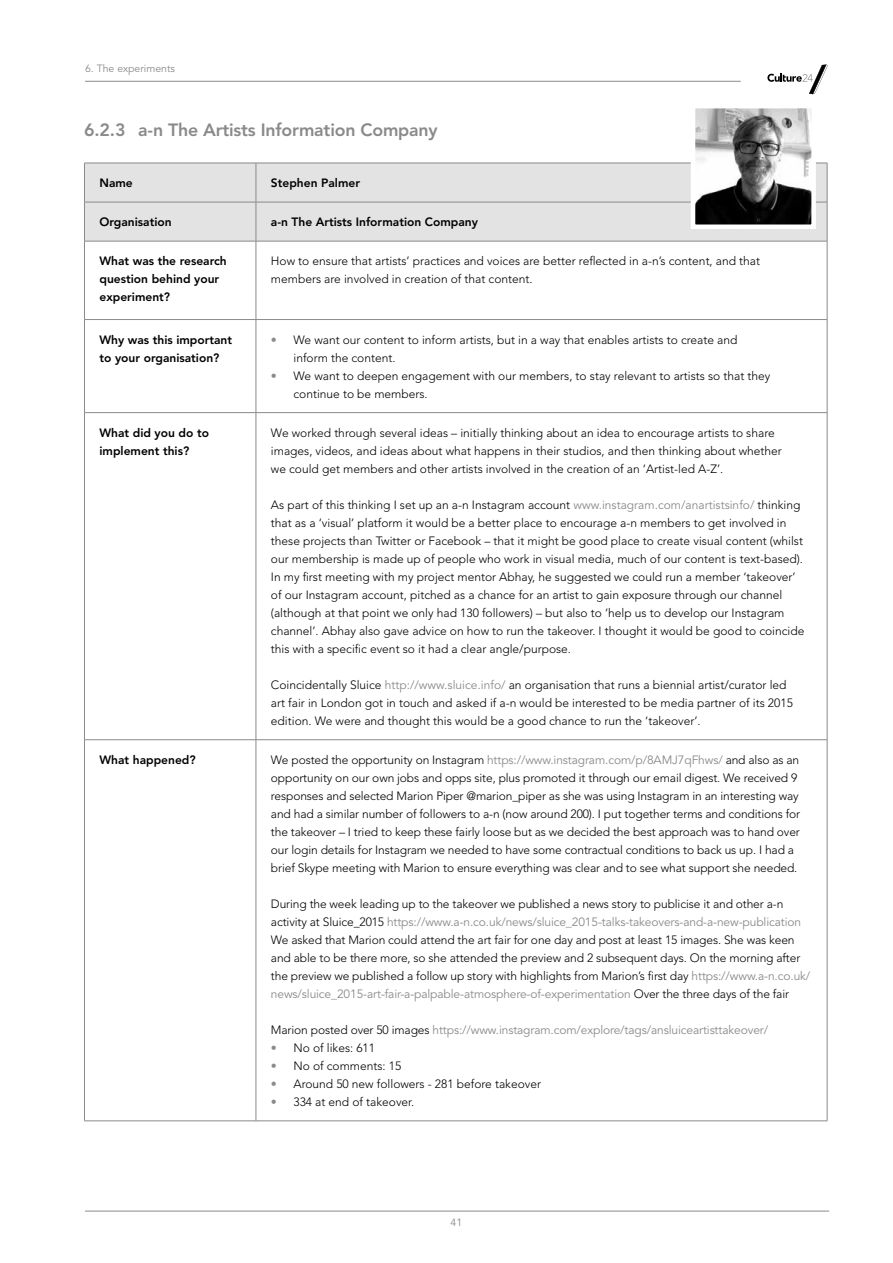
<style>
.page{position:relative;width:893px;height:1263px;background:#fff}
.page>*{position:absolute;margin:0;border:0;box-sizing:border-box;transform-origin:0 0}
.t1{font:800 17.7px "Avenir LT Std";letter-spacing:-.01em;color:#8a8a8a}
.t2{font:300 12px/18px "Avenir LT Std";color:#000}
.t3{font:800 12px/18px "Avenir LT Std";color:#000}
.t4{font:12px "Avenir LT Std";letter-spacing:-.01em;color:#8a8a8a}
.t5{font:10.5px "Avenir LT Std";color:#8a8a8a}
.s1{font-weight:500;color:#8a8a8a}
.s2{font-weight:400;color:#8a8a8a}
.s3{font-weight:300;color:#000}
</style>
<div class="page">
<hr style="left:85px;top:81px;width:656px;height:1px;background:#8a8a8a">
<svg style="left:767px;top:64px;width:61px;height:30px"></svg>
<hr style="left:85px;top:1211px;width:744px;height:1px;background:#8a8a8a">
<div style="left:85px;top:164px;width:742px;height:77px;background:#e3e3e3"></div>
<hr style="left:256px;top:163px;width:1px;height:39px;background:#8a8a8a">
<hr style="left:84px;top:202px;width:172px;height:1px;background:#8a8a8a">
<hr style="left:256px;top:202px;width:571px;height:1px;background:#8a8a8a">
<hr style="left:256px;top:202px;width:1px;height:39px;background:#8a8a8a">
<hr style="left:84px;top:241px;width:172px;height:1px;background:#8a8a8a">
<hr style="left:256px;top:241px;width:571px;height:1px;background:#8a8a8a">
<hr style="left:256px;top:241px;width:1px;height:78px;background:#8a8a8a">
<hr style="left:84px;top:319px;width:172px;height:1px;background:#8a8a8a">
<hr style="left:256px;top:319px;width:571px;height:1px;background:#8a8a8a">
<hr style="left:256px;top:320px;width:1px;height:92px;background:#8a8a8a">
<hr style="left:84px;top:412px;width:172px;height:1px;background:#8a8a8a">
<hr style="left:256px;top:412px;width:571px;height:1px;background:#8a8a8a">
<hr style="left:256px;top:413px;width:1px;height:326px;background:#8a8a8a">
<hr style="left:84px;top:739px;width:172px;height:1px;background:#8a8a8a">
<hr style="left:256px;top:739px;width:571px;height:1px;background:#8a8a8a">
<hr style="left:256px;top:740px;width:1px;height:381px;background:#8a8a8a">
<hr style="left:84px;top:1120px;width:172px;height:1px;background:#8a8a8a">
<hr style="left:256px;top:1120px;width:571px;height:1px;background:#8a8a8a">
<hr style="left:84px;top:163px;width:172px;height:1px;background:#8a8a8a">
<hr style="left:84px;top:163px;width:1px;height:39px;background:#8a8a8a">
<hr style="left:256px;top:163px;width:571px;height:1px;background:#8a8a8a">
<hr style="left:827px;top:163px;width:1px;height:39px;background:#8a8a8a">
<hr style="left:84px;top:202px;width:1px;height:39px;background:#8a8a8a">
<hr style="left:827px;top:202px;width:1px;height:39px;background:#8a8a8a">
<hr style="left:84px;top:241px;width:1px;height:78px;background:#8a8a8a">
<hr style="left:827px;top:241px;width:1px;height:78px;background:#8a8a8a">
<hr style="left:84px;top:320px;width:1px;height:92px;background:#8a8a8a">
<hr style="left:827px;top:320px;width:1px;height:92px;background:#8a8a8a">
<hr style="left:84px;top:413px;width:1px;height:326px;background:#8a8a8a">
<hr style="left:827px;top:413px;width:1px;height:326px;background:#8a8a8a">
<hr style="left:84px;top:740px;width:1px;height:381px;background:#8a8a8a">
<hr style="left:827px;top:740px;width:1px;height:381px;background:#8a8a8a">
<svg style="left:688px;top:108px;width:130px;height:123px"></svg>
<p class="t5" style="left:85px;top:63px;width:92px">6. The experiments</p>
<h1 class="t1" style="left:84px;top:119px;width:355px">6.2.3 a-n The Artists Information Company</h1>
<p class="t3" style="left:99px;top:174px;width:35px">Name</p>
<p class="t3" style="left:271px;top:174px;width:91px">Stephen Palmer</p>
<p class="t3" style="left:99px;top:213px;width:74px">Organisation</p>
<p class="t3" style="left:271px;top:213px;width:209px">a-n The Artists Information Company</p>
<p class="t3" style="left:99px;top:252px;width:129px">What was the research question behind your experiment?</p>
<p class="t2" style="left:271px;top:252px;width:491px">How to ensure that artists’ practices and voices are better reflected in a-n’s content, and that members are involved in creation of that content.</p>
<p class="t3" style="left:99px;top:330px;width:134px">Why was this important to your organisation?</p>
<p class="t2" style="left:293px;top:330px;width:446px;text-indent:-22px"><span class="s1">•</span> We want our content to inform artists, but in a way that enables artists to create and inform the content.</p>
<p class="t2" style="left:293px;top:366px;width:478px;text-indent:-22px"><span class="s1">•</span> We want to deepen engagement with our members, to stay relevant to artists so that they continue to be members.</p>
<p class="t3" style="left:99px;top:424px;width:111px">What did you do to implement this?</p>
<p class="t2" style="left:271px;top:424px;width:512px">We worked through several ideas – initially thinking about an idea to encourage artists to share images, videos, and ideas about what happens in their studios, and then thinking about whether we could get members and other artists involved in the creation of an ‘Artist-led A-Z’.</p>
<p class="t2" style="left:271px;top:496px;width:535px">As part of this thinking I set up an a-n Instagram account <span class="s2">www.instagram.com/anartistsinfo/</span> thinking that as a ‘visual’ platform it would be a better place to encourage a-n members to get involved in these projects than Twitter or Facebook – that it might be good place to create visual content (whilst our membership is made up of people who work in visual media, much of our content is text-based).<br>In my first meeting with my project mentor Abhay, he suggested we could run a member ‘takeover’ of our Instagram account, pitched as a chance for an artist to gain exposure through our channel (although at that point we only had 130 followers) – but also to ‘help us to develop our Instagram channel’. Abhay also gave advice on how to run the takeover. I thought it would be good to coincide this with a specific event so it had a clear angle/purpose.</p>
<p class="t2" style="left:271px;top:676px;width:523px">Coincidentally Sluice <span class="s2">http://www.sluice.info/</span> an organisation that runs a biennial artist/curator led art fair in London got in touch and asked if a-n would be interested to be media partner of its 2015 edition. We were and thought this would be a good chance to run the ‘takeover’.</p>
<p class="t3" style="left:99px;top:751px;width:98px">What happened?</p>
<p class="t2" style="left:271px;top:751px;width:531px">We posted the opportunity on Instagram <span class="s2">https://www.instagram.com/p/8AMJ7qFhws/</span> and also as an opportunity on our own jobs and opps site, plus promoted it through our email digest. We received 9 responses and selected Marion Piper @marion_piper as she was using Instagram in an interesting way and had a similar number of followers to a-n (now around 200). I put together terms and conditions for the takeover – I tried to keep these fairly loose but as we decided the best approach was to hand over our login details for Instagram we needed to have some contractual conditions to back us up. I had a brief Skype meeting with Marion to ensure everything was clear and to see what support she needed.</p>
<p class="t2" style="left:271px;top:895px;width:541px">During the week leading up to the takeover we published a news story to publicise it and other a-n activity at Sluice_2015 <span class="s2">https://www.a-n.co.uk/news/sluice_2015-talks-takeovers-and-a-new-publication </span>We asked that Marion could attend the art fair for one day and post at least 15 images. She was keen and able to be there more, so she attended the preview and 2 subsequent days. On the morning after the preview we published a follow up story with highlights from Marion’s first day <span class="s2">https://www.a-n.co.uk/ news/sluice_2015-art-fair-a-palpable-atmosphere-of-experimentation</span> Over the three days of the fair</p>
<p class="t4" style="left:271px;top:1023px;width:499px"><span class="s3">Marion posted over 50 images</span> https://www.instagram.com/explore/tags/ansluiceartisttakeover/</p>
<p class="t2" style="left:271px;top:1039px;width:106px"><span class="s1">•</span> No of likes: 611</p>
<p class="t2" style="left:271px;top:1057px;width:132px"><span class="s1">•</span> No of comments: 15</p>
<p class="t2" style="left:271px;top:1075px;width:272px"><span class="s1">•</span> Around 50 new followers - 281 before takeover</p>
<p class="t2" style="left:271px;top:1093px;width:145px"><span class="s1">•</span> 334 at end of takeover.</p>
<p class="t5" style="left:450px;top:1216px;width:13px">41</p>
</div>
